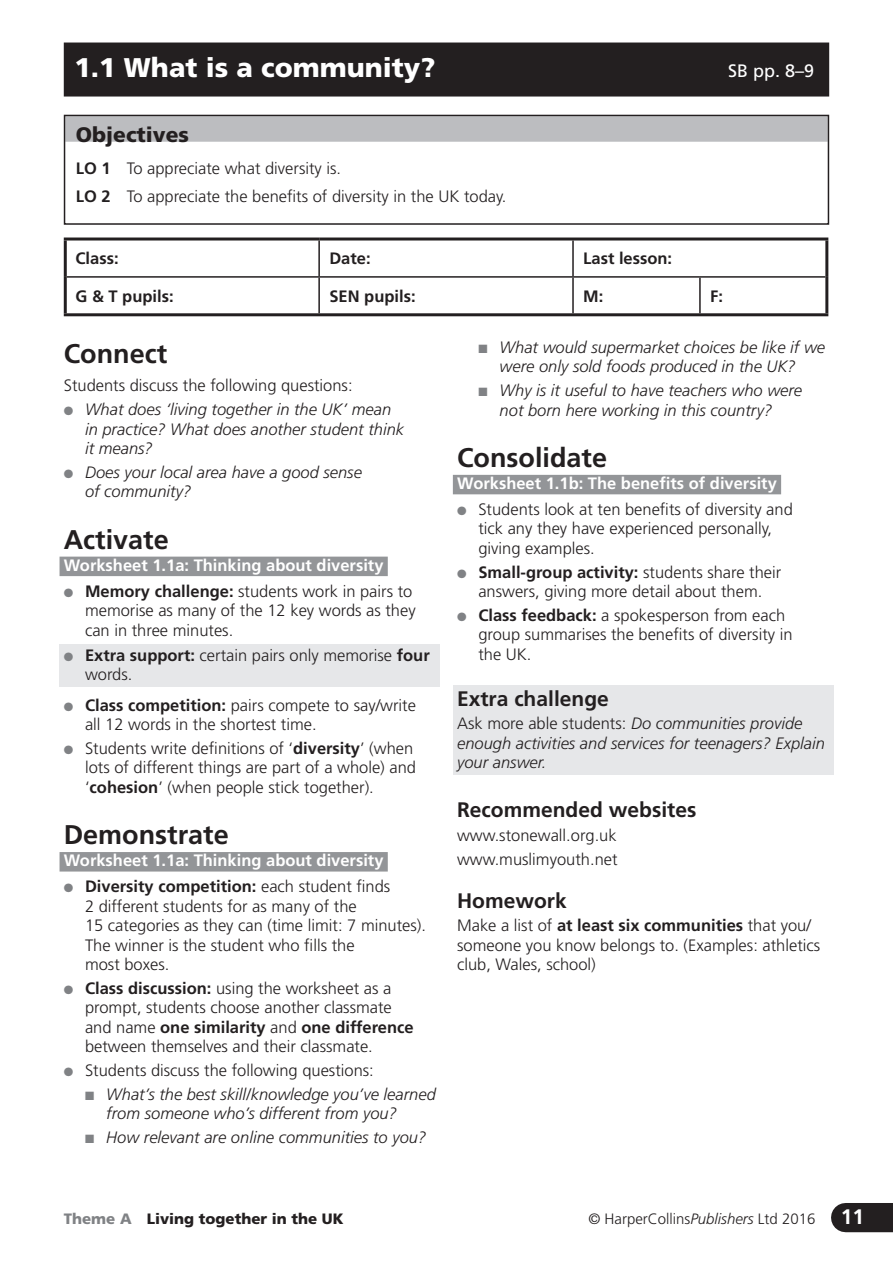
<style>
.page{position:relative;width:893px;height:1263px;background:#fff}
.page>*{position:absolute;margin:0;border:0;box-sizing:border-box;transform-origin:0 0}
.t1{font:700 27px "Frutiger LT Std";color:#231f20}
.t2{font:900 27px "Frutiger LT Std";color:#fff}
.t3{font:700 21px "Frutiger LT Std";color:#231f20}
.t4{font:900 21px "Frutiger LT Std";color:#231f20}
.t5{font:18px "Frutiger LT Std";color:#fff}
.t6{font:300 16.5px/19.5px "Frutiger LT Std";color:#231f20}
.t7{font:italic 300 16.5px/19.5px "Frutiger LT Std";color:#231f20}
.t8{font:700 16.5px "Frutiger LT Std";color:#fff}
.t9{font:700 16.5px "Frutiger LT Std";color:#231f20}
.t10{font:300 15px "Frutiger LT Std";color:#231f20}
.t11{font:900 15px "Frutiger LT Std";color:#231f20}
.s1{font-weight:700}
.s2{color:#808285}
.s3{font-style:normal}
.s4{font-style:italic}
.s5{font-weight:700;font-size:21px;color:#fff}
</style>
<div class="page">
<div style="left:846px;top:1203px;width:47px;height:29px;background:#231f20"></div>
<div style="left:64px;top:43px;width:765px;height:54px;background:#231f20"></div>
<div style="left:65px;top:116px;width:763px;height:26px;background:#bcbdc0"></div>
<div style="left:64px;top:115px;width:765px;height:110px;border:2px solid #231f20"></div>
<hr style="left:64px;top:237px;width:255px;height:3px;background:#231f20">
<hr style="left:64px;top:240px;width:3px;height:37px;background:#231f20">
<hr style="left:319px;top:237px;width:509px;height:3px;background:#231f20">
<hr style="left:825px;top:240px;width:3px;height:37px;background:#231f20">
<hr style="left:64px;top:277px;width:3px;height:36px;background:#231f20">
<hr style="left:825px;top:277px;width:3px;height:36px;background:#231f20">
<hr style="left:64px;top:313px;width:764px;height:3px;background:#231f20">
<hr style="left:318px;top:240px;width:2px;height:36px;background:#231f20">
<hr style="left:572px;top:240px;width:2px;height:36px;background:#231f20">
<hr style="left:67px;top:276px;width:506px;height:2px;background:#231f20">
<hr style="left:318px;top:278px;width:2px;height:35px;background:#231f20">
<hr style="left:573px;top:276px;width:127px;height:2px;background:#231f20">
<hr style="left:572px;top:278px;width:2px;height:35px;background:#231f20">
<hr style="left:700px;top:276px;width:125px;height:2px;background:#231f20">
<hr style="left:699px;top:278px;width:2px;height:35px;background:#231f20">
<div style="left:60px;top:557px;width:328px;height:19px;background:#939598"></div>
<div style="left:60px;top:852px;width:328px;height:19px;background:#939598"></div>
<div style="left:60px;top:644px;width:380px;height:43px;background:#e6e7e9"></div>
<div style="left:453px;top:475px;width:328px;height:19px;background:#939598"></div>
<div style="left:453px;top:685px;width:380px;height:90px;background:#e6e7e9"></div>
<h1 class="t2" style="left:74px;top:57px;width:362px">1.1 What is a community?</h1>
<p class="t5" style="left:728px;top:64px;width:88px">SB pp. 8–9</p>
<p class="t4" style="left:76px;top:126px;width:115px">Objectives</p>
<p class="t6" style="left:76px;top:155px;width:432px;line-height:28px"><span class="s1">LO 1</span> To appreciate what diversity is.<br><span class="s1">LO 2</span> To appreciate the benefits of diversity in the UK today.</p>
<p class="t9" style="left:76px;top:252px;width:45px">Class:</p>
<p class="t9" style="left:329px;top:252px;width:43px">Date:</p>
<p class="t9" style="left:583px;top:252px;width:90px">Last lesson:</p>
<p class="t9" style="left:76px;top:289px;width:100px">G &amp; T pupils:</p>
<p class="t9" style="left:329px;top:289px;width:88px">SEN pupils:</p>
<p class="t9" style="left:583px;top:289px;width:22px">M:</p>
<p class="t9" style="left:710px;top:289px;width:14px">F:</p>
<h1 class="t1" style="left:64px;top:343px;width:105px">Connect</h1>
<p class="t6" style="left:64px;top:377px;width:290px">Students discuss the following questions:</p>
<p class="t7" style="left:85px;top:401px;width:321px;text-indent:-21px"><span class="s2">●</span> What does ‘living together in the UK’ mean in practice? What does another student think it means?</p>
<p class="t7" style="left:85px;top:463px;width:278px;text-indent:-21px"><span class="s2">●</span> Does your local area have a good sense of community?</p>
<h1 class="t1" style="left:64px;top:528px;width:107px">Activate</h1>
<p class="t8" style="left:64px;top:558px;width:321px">Worksheet 1.1a: Thinking about diversity</p>
<p class="t6" style="left:85px;top:582px;width:332px;text-indent:-21px"><span class="s2">●</span> <span class="s1">Memory challenge:</span> students work in pairs to memorise as many of the 12 key words as they can in three minutes.</p>
<p class="t6" style="left:85px;top:646px;width:346px;text-indent:-21px"><span class="s2">●</span> <span class="s1">Extra support:</span> certain pairs only memorise <span class="s1">four </span>words.</p>
<p class="t6" style="left:85px;top:696px;width:332px;text-indent:-21px"><span class="s2">●</span> <span class="s1">Class competition:</span> pairs compete to say/write all 12 words in the shortest time.</p>
<p class="t6" style="left:85px;top:739px;width:333px;text-indent:-21px"><span class="s2">●</span> Students write definitions of ‘<span class="s1">diversity</span>’ (when lots of different things are part of a whole) and ‘<span class="s1">cohesion</span>’ (when people stick together).</p>
<h1 class="t1" style="left:64px;top:823px;width:167px">Demonstrate</h1>
<p class="t8" style="left:64px;top:854px;width:321px">Worksheet 1.1a: Thinking about diversity</p>
<p class="t6" style="left:85px;top:878px;width:343px;text-indent:-21px"><span class="s2">●</span> <span class="s1">Diversity competition:</span> each student finds<br>2 different students for as many of the<br>15 categories as they can (time limit: 7 minutes).<br>The winner is the student who fills the<br>most boxes.</p>
<p class="t6" style="left:85px;top:979px;width:330px;text-indent:-21px"><span class="s2">●</span> <span class="s1">Class discussion:</span> using the worksheet as a prompt, students choose another classmate and name <span class="s1">one similarity</span> and <span class="s1">one difference </span>between themselves and their classmate.</p>
<p class="t6" style="left:64px;top:1062px;width:312px"><span class="s2">●</span> Students discuss the following questions:</p>
<p class="t7" style="left:106px;top:1085px;width:331px;text-indent:-21px"><span class="s2">■</span> What’s the best skill/knowledge you’ve learned from someone who’s different from you?</p>
<p class="t7" style="left:85px;top:1129px;width:343px"><span class="s2">■</span> How relevant are online communities to you?</p>
<p class="t7" style="left:478px;top:338px;width:348px;text-align:center"><span class="s2">■</span> What would supermarket choices be like if we were only sold foods produced in the UK?</p>
<p class="t7" style="left:478px;top:382px;width:325px;text-align:center"><span class="s2">■</span> Why is it useful to have teachers who were not born here working in this country?</p>
<h1 class="t1" style="left:457px;top:446px;width:152px">Consolidate</h1>
<p class="t8" style="left:457px;top:476px;width:321px">Worksheet 1.1b: The benefits of diversity</p>
<p class="t6" style="left:478px;top:500px;width:316px;text-indent:-21px"><span class="s2">●</span> Students look at ten benefits of diversity and tick any they have experienced personally, giving examples.</p>
<p class="t6" style="left:457px;top:563px;width:326px;text-align:center"><span class="s2">●</span> <span class="s1">Small-group activity:</span> students share their answers, giving more detail about them.</p>
<p class="t6" style="left:478px;top:607px;width:316px;text-indent:-21px"><span class="s2">●</span> <span class="s1">Class feedback:</span> a spokesperson from each group summarises the benefits of diversity in the UK.</p>
<p class="t3" style="left:457px;top:689px;width:153px">Extra challenge</p>
<p class="t7" style="left:457px;top:715px;width:369px"><span class="s3">Ask more able students:</span> Do communities provide enough activities and services for teenagers? Explain your answer.</p>
<p class="t3" style="left:457px;top:801px;width:241px">Recommended websites</p>
<p class="t6" style="left:457px;top:825px;width:162px;line-height:23.7px">www.stonewall.org.uk www.muslimyouth.net</p>
<p class="t3" style="left:457px;top:892px;width:111px">Homework</p>
<p class="t6" style="left:457px;top:917px;width:365px">Make a list of <span class="s1">at least six communities</span> that you/ someone you know belongs to. (Examples: athletics club, Wales, school)</p>
<p class="t11" style="left:64px;top:1212px;width:281px"><span class="s2">Theme A</span> Living together in the UK</p>
<p class="t10" style="left:588px;top:1212px;width:277px">© HarperCollins<span class="s4">Publishers</span> Ltd 2016 <span class="s5">11</span></p>
</div>
